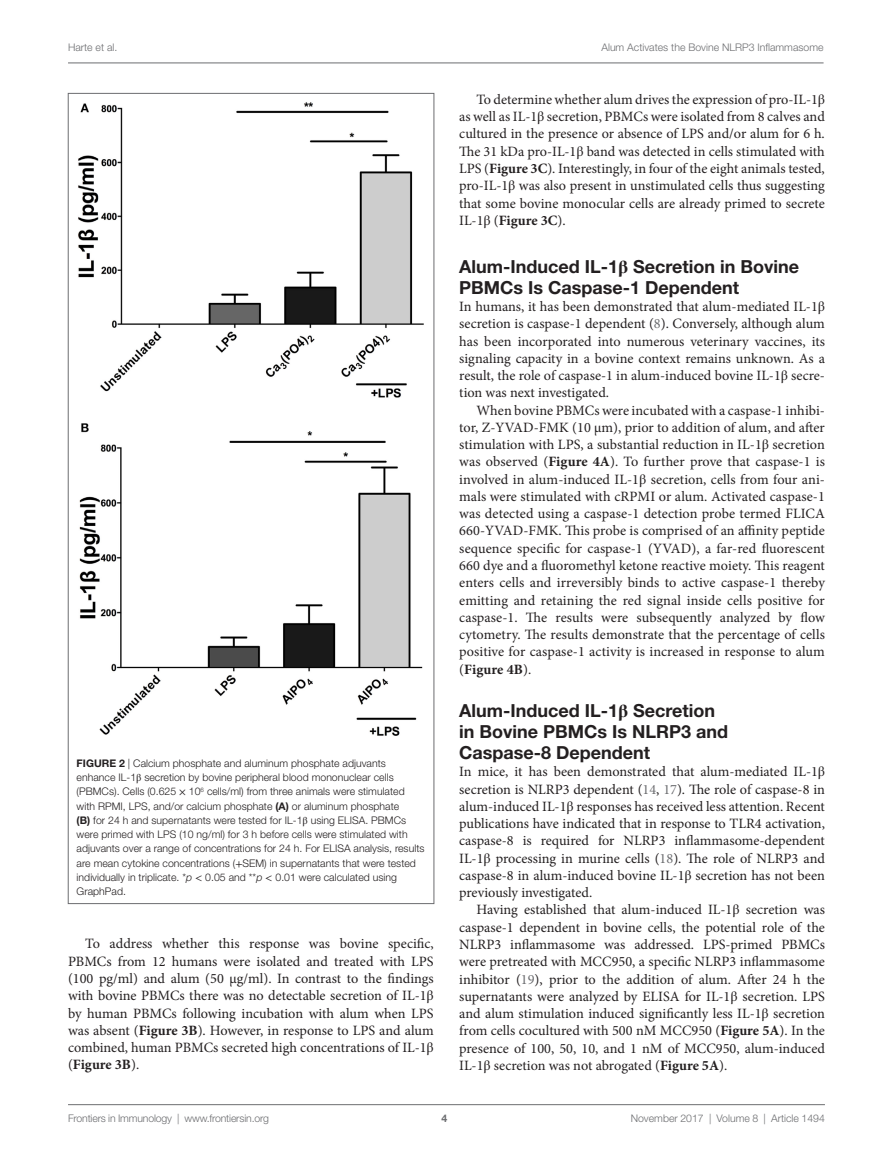
<style>
.page{position:relative;width:893px;height:1170px;background:#fff}
.page>*{position:absolute;margin:0;border:0;box-sizing:border-box;transform-origin:0 0}
.t1{font:700 18px/21px "Helvetica Neue LT Std";color:#231f20}
.t2{font:14.25px/17.2px "Minion Pro";color:#231f20;text-align:justify}
.t3{font:300 10.5px/14.2px "Helvetica Neue LT Std";color:#231f20}
.t4{font:300 10.5px "Helvetica Neue LT Std";color:#6c6d70}
.t5{font:700 10.5px "Helvetica Neue LT Std";color:#6c6d70}
.s1{font-weight:700}
.s2{font-family:"STIX General";font-weight:400}
.s3{font-style:italic}
.s4{font-family:"STIX General"}
.s5{color:#6c6d70}
</style>
<div class="page">
<img style="left:78px;top:102px;width:346px;height:634px">
<hr style="left:68px;top:63px;width:756px;height:1px;background:#6c6d70">
<hr style="left:68px;top:1104px;width:757px;height:1px;background:#6c6d70">
<p class="t4" style="left:68px;top:41px;width:51px">Harte et al.</p>
<p class="t4" style="left:601px;top:41px;width:224px">Alum Activates the Bovine NLRP3 Inflammasome</p>
<p class="t3" style="left:77px;top:755px;width:349px"><span class="s1">Figure 2</span> | Calcium phosphate and aluminum phosphate adjuvants enhance IL-1<span class="s2">β</span> secretion by bovine peripheral blood mononuclear cells (PBMCs). Cells (0.625 <span class="s2">×</span> 10<sup>6</sup> cells/ml) from three animals were stimulated with RPMI, LPS, and/or calcium phosphate <span class="s1">(A)</span> or aluminum phosphate<br><span class="s1">(B)</span> for 24 h and supernatants were tested for IL-1<span class="s2">β</span> using ELISA. PBMCs were primed with LPS (10 ng/ml) for 3 h before cells were stimulated with adjuvants over a range of concentrations for 24 h. For ELISA analysis, results are mean cytokine concentrations (<span class="s2">+</span>SEM) in supernatants that were tested individually in triplicate. *<span class="s3">p</span> <span class="s2">&lt;</span> 0.05 and **<span class="s3">p</span> <span class="s2">&lt;</span> 0.01 were calculated using GraphPad.</p>
<p class="t2" style="left:68px;top:935px;width:367px;text-indent:17px">To address whether this response was bovine specific, PBMCs from 12 humans were isolated and treated with LPS (100 pg/ml) and alum (50 µg/ml). In contrast to the findings with bovine PBMCs there was no detectable secretion of IL-1<span class="s4">β </span>by human PBMCs following incubation with alum when LPS was absent (<span class="s1">Figure 3B</span>). However, in response to LPS and alum combined, human PBMCs secreted high concentrations of IL-1<span class="s4">β </span>(<span class="s1">Figure 3B</span>).</p>
<p class="t2" style="left:459px;top:91px;width:367px;text-indent:17px">To determine whether alum drives the expression of pro-IL-1<span class="s4">β </span>as well as IL-1<span class="s4">β</span> secretion, PBMCs were isolated from 8 calves and cultured in the presence or absence of LPS and/or alum for 6 h.<br>The 31 kDa pro-IL-1<span class="s4">β</span> band was detected in cells stimulated with LPS (<span class="s1">Figure 3C</span>). Interestingly, in four of the eight animals tested, pro-IL-1<span class="s4">β</span> was also present in unstimulated cells thus suggesting that some bovine monocular cells are already primed to secrete IL-1<span class="s4">β</span> (<span class="s1">Figure 3C</span>).</p>
<p class="t1" style="left:459px;top:255px;width:341px">Alum-Induced IL-1<span class="s4">β</span> Secretion in Bovine<br>PBMCs Is Caspase-1 Dependent</p>
<p class="t2" style="left:459px;top:298px;width:367px">In humans, it has been demonstrated that alum-mediated IL-1<span class="s4">β </span>secretion is caspase-1 dependent (<span class="s5">8</span>). Conversely, although alum has been incorporated into numerous veterinary vaccines, its signaling capacity in a bovine context remains unknown. As a result, the role of caspase-1 in alum-induced bovine IL-1<span class="s4">β</span> secre&shy;tion was next investigated.</p>
<p class="t2" style="left:459px;top:401px;width:367px;text-indent:17px">When bovine PBMCs were incubated with a caspase-1 inhibi&shy;tor, Z-YVAD-FMK (10 µm), prior to addition of alum, and after stimulation with LPS, a substantial reduction in IL-1<span class="s4">β</span> secretion was observed (<span class="s1">Figure 4A</span>). To further prove that caspase-1 is involved in alum-induced IL-1<span class="s4">β</span> secretion, cells from four ani&shy;mals were stimulated with cRPMI or alum. Activated caspase-1 was detected using a caspase-1 detection probe termed FLICA 660-YVAD-FMK. This probe is comprised of an affinity peptide sequence specific for caspase-1 (YVAD), a far-red fluorescent 660 dye and a fluoromethyl ketone reactive moiety. This reagent enters cells and irreversibly binds to active caspase-1 thereby emitting and retaining the red signal inside cells positive for caspase-1. The results were subsequently analyzed by flow cytometry. The results demonstrate that the percentage of cells positive for caspase-1 activity is increased in response to alum (<span class="s1">Figure 4B</span>).</p>
<p class="t1" style="left:459px;top:699px;width:257px">Alum-Induced IL-1<span class="s4">β</span> Secretion in Bovine PBMCs Is NLR</p>
<p class="t1" style="left:669px;top:720px;width:61px">P3 and</p>
<p class="t1" style="left:459px;top:741px;width:193px">Caspase-8 Dependent</p>
<p class="t2" style="left:459px;top:763px;width:367px">In mice, it has been demonstrated that alum-mediated IL-1<span class="s4">β </span>secretion is NLRP3 dependent (<span class="s5">14</span>, <span class="s5">17</span>). The role of caspase-8 in alum-induced IL-1<span class="s4">β</span> responses has received less attention. Recent publications have indicated that in response to TLR4 activation, caspase-8 is required for NLRP3 inflammasome-dependent IL-1<span class="s4">β</span> processing in murine cells (<span class="s5">18</span>). The role of NLRP3 and caspase-8 in alum-induced bovine IL-1<span class="s4">β</span> secretion has not been previously investigated.</p>
<p class="t2" style="left:459px;top:901px;width:367px;text-indent:17px">Having established that alum-induced IL-1<span class="s4">β</span> secretion was caspase-1 dependent in bovine cells, the potential role of the NLRP3 inflammasome was addressed. LPS-primed PBMCs were pretreated with MCC950, a specific NLRP3 inflammasome inhibitor (<span class="s5">19</span>), prior to the addition of alum. After 24 h the supernatants were analyzed by ELISA for IL-1<span class="s4">β</span> secretion. LPS and alum stimulation induced significantly less IL-1<span class="s4">β</span> secretion from cells cocultured with 500 nM MCC950 (<span class="s1">Figure 5A</span>). In the presence of 100, 50, 10, and 1 nM of MCC950, alum-induced IL-1<span class="s4">β</span> secretion was not abrogated (<span class="s1">Figure 5A</span>).</p>
<p class="t4" style="left:68px;top:1111px;width:203px">Frontiers in Immunology | www.frontiersin.org</p>
<p class="t4" style="left:631px;top:1111px;width:196px">November 2017 | Volume 8 | Article 1494</p>
<p class="t5" style="left:441px;top:1111px;width:7px">4</p>
</div>
